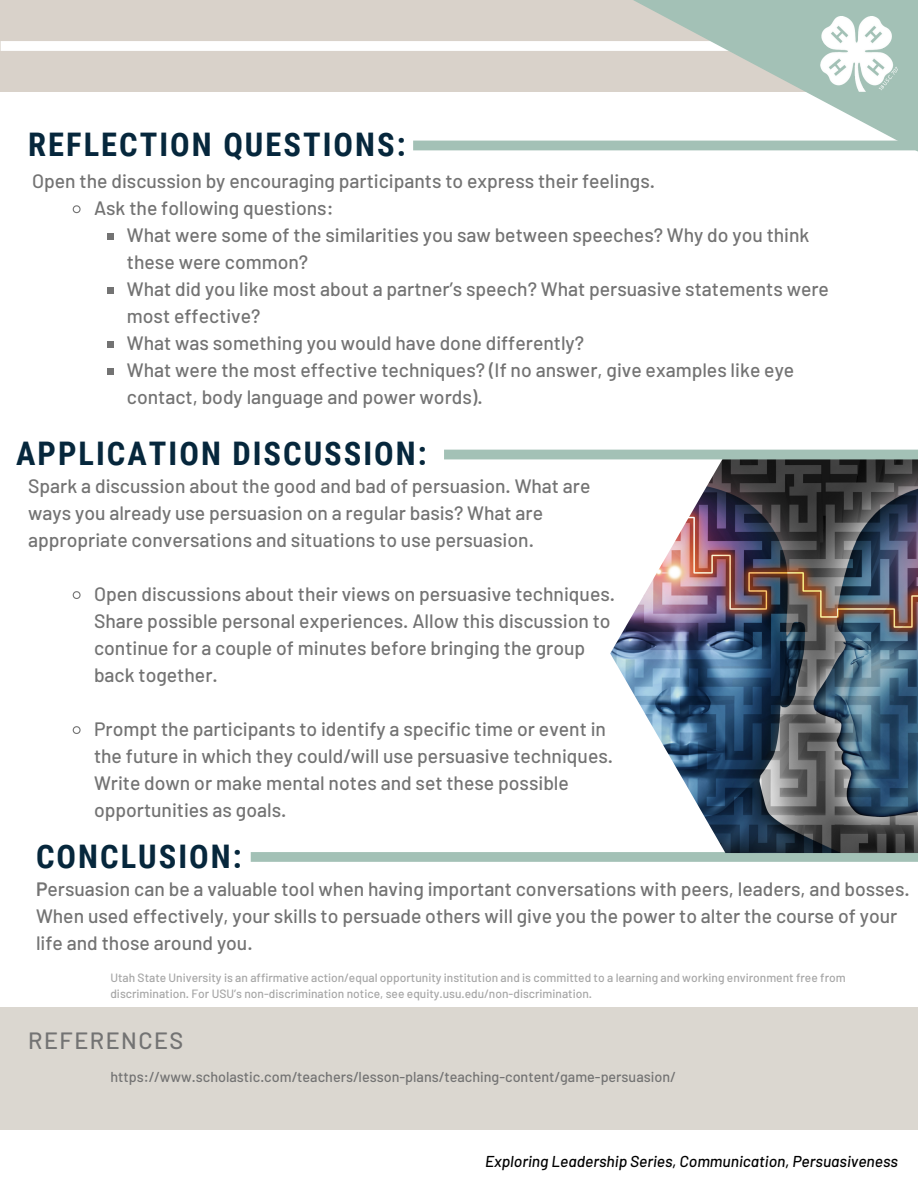
<style>
.page{position:relative;width:918px;height:1188px;background:#fff}
.page>*{position:absolute;margin:0;border:0;box-sizing:border-box;transform-origin:0 0}
.t1{font:700 32.55px "Roboto Condensed";letter-spacing:.06em;color:#06273c}
.t2{font:500 23.55px "Barlow";letter-spacing:.06em;color:#737373}
.t3{font:500 19.35px/27px "Barlow";color:#737373}
.t4{font:italic 500 15.75px "Barlow";color:#000}
.t5{font:500 14.4px "Barlow";color:#737373}
.t6{font:500 12px/16px "Barlow";color:#a6a6a6}
.s1{font-weight:600}
</style>
<div class="page">
<svg style="left:251px;top:852px;width:667px;height:10px;background:#a4c1b7"></svg>
<img style="left:610px;top:459px;width:308px;height:394px">
<div style="left:0;top:0;width:918px;height:91px;background:#d9d2ca"></div>
<div style="left:1px;top:41px;width:462px;height:10px;background:#fff"></div>
<svg style="left:463px;top:0;width:455px;height:152px"></svg>
<div style="left:444px;top:450px;width:474px;height:9px;background:#a3c1b6"></div>
<div style="left:0;top:1008px;width:918px;height:122px;background:#dbd7d0"></div>
<img style="left:820px;top:16px;width:78px;height:76px">
<svg style="left:72px;top:591px;width:9px;height:8px"></svg>
<svg style="left:72px;top:726px;width:9px;height:8px"></svg>
<svg style="left:72px;top:205px;width:9px;height:9px"></svg>
<div style="left:107px;top:233px;width:7px;height:7px;background:#737373"></div>
<div style="left:107px;top:287px;width:7px;height:7px;background:#737373"></div>
<div style="left:107px;top:341px;width:7px;height:7px;background:#737373"></div>
<div style="left:107px;top:368px;width:7px;height:7px;background:#737373"></div>
<div style="left:413px;top:141px;width:505px;height:9px;background:#a3c1b6"></div>
<p class="t1" style="left:28px;top:126px;width:379px">REFLECTION QUESTIONS:</p>
<p class="t3" style="left:32px;top:167px;width:624px">Open the discussion by encouraging participants to express their feelings.</p>
<p class="t3" style="left:94px;top:194px;width:241px">Ask the following questions:</p>
<p class="t3" style="left:127px;top:221px;width:684px">What were some of the similarities you saw between speeches? Why do you think these were common?</p>
<p class="t3" style="left:127px;top:275px;width:704px">What did you like most about a partner’s speech? What persuasive statements were most effective?</p>
<p class="t3" style="left:127px;top:329px;width:459px">What was something you would have done differently?</p>
<p class="t3" style="left:127px;top:356px;width:669px">What were the most effective techniques? (If no answer, give examples like eye contact, body language and power words).</p>
<p class="t1" style="left:16px;top:435px;width:412px">APPLICATION DISCUSSION:</p>
<p class="t3" style="left:28px;top:471px;width:564px">Spark a discussion about the good and bad of persuasion. What are ways you already use persuasion on a regular basis? What are appropriate conversations and situations to use persuasion.</p>
<p class="t3" style="left:94px;top:579px;width:523px">Open discussions about their views on persuasive techniques.<br>Share possible personal experiences. Allow this discussion to continue for a couple of minutes before bringing the group back together.</p>
<p class="t3" style="left:94px;top:714px;width:521px">Prompt the participants to identify a specific time or event in the future in which they could/will use persuasive techniques.<br>Write down or make mental notes and set these possible opportunities as goals.</p>
<p class="t1" style="left:36px;top:838px;width:207px">CONCLUSION:</p>
<p class="t3" style="left:36px;top:875px;width:875px"><span class="s1">P</span>ersuasion can be a valuable tool when having important conversations with peers, leaders, and bosses.<br>When used effectively, your skills to persuade others will give you the power to alter the course of your life and those around you.</p>
<p class="t6" style="left:110px;top:969px;width:737px">Utah State University is an affirmative action/equal opportunity institution and is committed to a learning and working environment free from discrimination. For USU’s non-discrimination notice, see equity.usu.edu/non-discrimination.</p>
<p class="t2" style="left:28px;top:1025px;width:157px">REFERENCES</p>
<p class="t5" style="left:110px;top:1068px;width:567px">https://www.scholastic.com/teachers/lesson-plans/teaching-content/game-persuasion/</p>
<p class="t4" style="left:485px;top:1151px;width:414px">Exploring Leadership Series, Communication, Persuasiveness</p>
</div>
